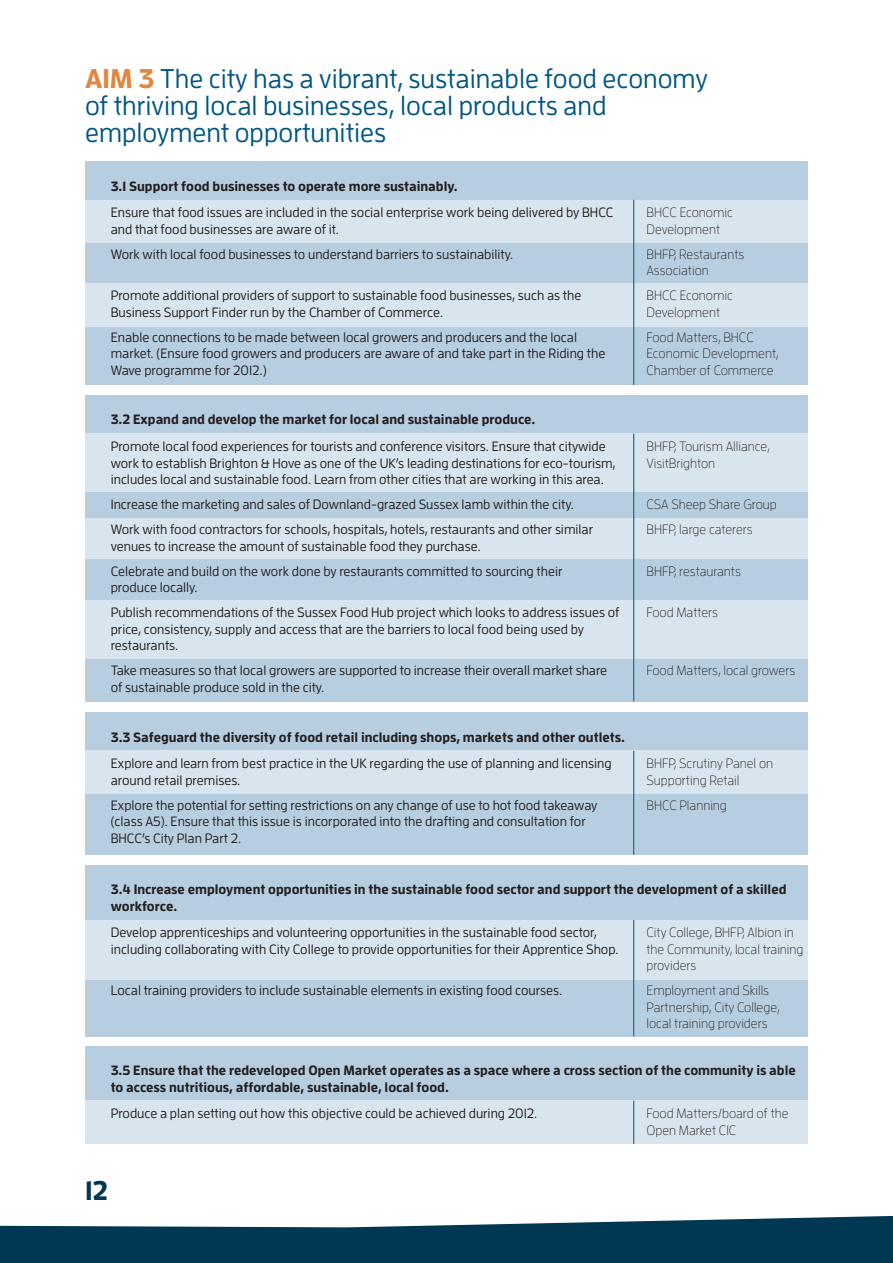
<style>
.page{position:relative;width:893px;height:1263px;background:#fff}
.page>*{position:absolute;margin:0;border:0;box-sizing:border-box;transform-origin:0 0}
.t1{font:500 27px/27px "Enzo OT";color:#005681}
.t2{font:700 27px "Enzo OT";color:#003853}
.t3{font:500 13.5px/16.5px "Enzo OT";color:#231f20}
.t4{font:300 13.5px/16.5px "Enzo OT";color:#231f20}
.t5{font:700 13.5px/16.5px "Enzo OT";color:#231f20}
.s1{font-weight:700;color:#e08741}
</style>
<div class="page">
<svg style="left:0;top:1216px;width:893px;height:47px;fill:#003853"></svg>
<div style="left:85px;top:162px;width:723px;height:223px;background:#b7cee0"></div>
<div style="left:85px;top:200px;width:723px;height:42px;background:#d8e4ee"></div>
<div style="left:85px;top:283px;width:723px;height:43px;background:#d8e4ee"></div>
<hr style="left:633px;top:200px;width:1px;height:185px;background:#005681">
<div style="left:85px;top:713px;width:723px;height:142px;background:#b7cee0"></div>
<div style="left:85px;top:751px;width:723px;height:43px;background:#d8e4ee"></div>
<hr style="left:633px;top:751px;width:1px;height:104px;background:#005681">
<div style="left:85px;top:395px;width:723px;height:307px;background:#b7cee0"></div>
<div style="left:85px;top:433px;width:723px;height:59px;background:#d8e4ee"></div>
<div style="left:85px;top:518px;width:723px;height:41px;background:#d8e4ee"></div>
<div style="left:85px;top:600px;width:723px;height:58px;background:#d8e4ee"></div>
<hr style="left:633px;top:434px;width:1px;height:267px;background:#005681">
<div style="left:85px;top:865px;width:723px;height:171px;background:#b7cee0"></div>
<div style="left:85px;top:920px;width:723px;height:59px;background:#d8e4ee"></div>
<hr style="left:633px;top:920px;width:1px;height:116px;background:#005681">
<div style="left:85px;top:1046px;width:723px;height:97px;background:#b7cee0"></div>
<div style="left:85px;top:1100px;width:723px;height:44px;background:#d8e4ee"></div>
<hr style="left:633px;top:1100px;width:1px;height:44px;background:#005681">
<h1 class="t1" style="left:85px;top:67px;width:624px"><span class="s1">AIM 3</span> The city has a vibrant, sustainable food economy of thriving local businesses, local products and employment opportunities</h1>
<p class="t5" style="left:111px;top:179px;width:348px">3.1 Support food businesses to operate more sustainably.</p>
<p class="t3" style="left:111px;top:205px;width:504px">Ensure that food issues are included in the social enterprise work being delivered by BHCC and that food businesses are aware of it.</p>
<p class="t3" style="left:111px;top:247px;width:404px">Work with local food businesses to understand barriers to sustainability.</p>
<p class="t3" style="left:111px;top:288px;width:472px">Promote additional providers of support to sustainable food businesses, such as the<br>Business Support Finder run by the Chamber of Commerce.</p>
<p class="t3" style="left:111px;top:330px;width:496px">Enable connections to be made between local growers and producers and the local market. (Ensure food growers and producers are aware of and take part in the Riding the<br>Wave programme for 2012.)</p>
<p class="t4" style="left:646px;top:205px;width:88px">BHCC Economic<br>Development</p>
<p class="t4" style="left:646px;top:247px;width:99px">BHFP, Restaurants<br>Association</p>
<p class="t4" style="left:646px;top:288px;width:88px">BHCC Economic<br>Development</p>
<p class="t4" style="left:646px;top:330px;width:133px">Food Matters, BHCC<br>Economic Development,<br>Chamber of Commerce</p>
<p class="t5" style="left:111px;top:412px;width:426px">3.2 Expand and develop the market for local and sustainable produce.</p>
<p class="t3" style="left:111px;top:439px;width:506px">Promote local food experiences for tourists and conference visitors. Ensure that citywide work to establish Brighton &amp; Hove as one of the UK’s leading destinations for eco-tourism, includes local and sustainable food. Learn from other cities that are working in this area.</p>
<p class="t3" style="left:111px;top:493px;width:484px;line-height:25px">Increase the marketing and sales of Downland-grazed Sussex lamb within the city.<br>Work with food contractors for schools, hospitals, hotels, restaurants and other similar</p>
<p class="t3" style="left:111px;top:534px;width:453px;line-height:25px">venues to increase the amount of sustainable food they purchase.<br>Celebrate and build on the work done by restaurants committed to sourcing their</p>
<p class="t3" style="left:111px;top:576px;width:510px;line-height:25px">produce locally.<br>Publish recommendations of the Sussex Food Hub project which looks to address issues of</p>
<p class="t3" style="left:111px;top:622px;width:475px">price, consistency, supply and access that are the barriers to local food being used by restaurants.</p>
<p class="t3" style="left:111px;top:663px;width:498px">Take measures so that local growers are supported to increase their overall market share of sustainable produce sold in the city.</p>
<p class="t5" style="left:111px;top:730px;width:516px">3.3 Safeguard the diversity of food retail including shops, markets and other outlets.</p>
<p class="t3" style="left:111px;top:756px;width:502px">Explore and learn from best practice in the UK regarding the use of planning and licensing around retail premises.</p>
<p class="t3" style="left:111px;top:798px;width:488px">Explore the potential for setting restrictions on any change of use to hot food takeaway (class A5). Ensure that this issue is incorporated into the drafting and consultation for<br>BHCC’s City Plan Part 2.</p>
<p class="t4" style="left:646px;top:439px;width:125px">BHFP, Tourism Alliance,<br>VisitBrighton</p>
<p class="t4" style="left:646px;top:493px;width:132px;line-height:25px">CSA Sheep Share Group<br>BHFP, large caterers</p>
<p class="t4" style="left:646px;top:564px;width:96px">BHFP, restaurants</p>
<p class="t4" style="left:646px;top:605px;width:73px">Food Matters</p>
<p class="t4" style="left:646px;top:663px;width:150px">Food Matters, local growers</p>
<p class="t4" style="left:646px;top:756px;width:128px">BHFP, Scrutiny Panel on<br>Supporting Retail</p>
<p class="t4" style="left:646px;top:798px;width:82px">BHCC Planning</p>
<p class="t5" style="left:111px;top:882px;width:677px">3.4 Increase employment opportunities in the sustainable food sector and support the development of a skilled workforce.</p>
<p class="t3" style="left:111px;top:925px;width:509px">Develop apprenticeships and volunteering opportunities in the sustainable food sector, including collaborating with City College to provide opportunities for their Apprentice Shop.</p>
<p class="t3" style="left:111px;top:983px;width:453px">Local training providers to include sustainable elements in existing food courses.</p>
<p class="t4" style="left:646px;top:925px;width:159px">City College, BHFP, Albion in the Community, local training providers</p>
<p class="t4" style="left:646px;top:983px;width:135px">Employment and Skills<br>Partnership, City College, local training providers</p>
<p class="t5" style="left:111px;top:1063px;width:686px">3.5 Ensure that the redeveloped Open Market operates as a space where a cross section of the community is able to access nutritious, affordable, sustainable, local food.</p>
<p class="t3" style="left:111px;top:1106px;width:428px">Produce a plan setting out how this objective could be achieved during 2012.</p>
<p class="t4" style="left:646px;top:1106px;width:144px">Food Matters/board of the<br>Open Market CIC</p>
<h1 class="t2" style="left:85px;top:1181px;width:25px">12</h1>
</div>
